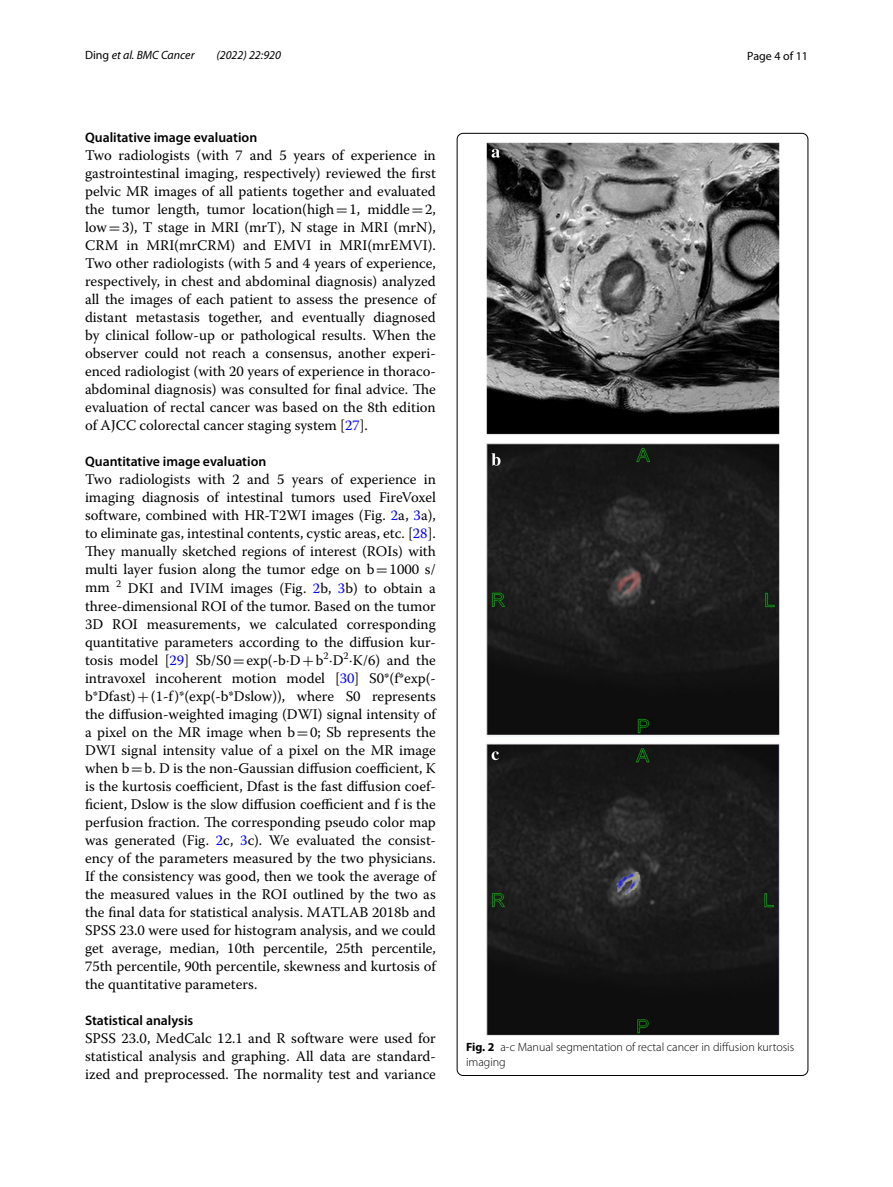
<style>
.page{position:relative;width:893px;height:1187px;background:#fff}
.page>*{position:absolute;margin:0;border:0;box-sizing:border-box;transform-origin:0 0}
.t1{font:14.7px/18px "Warnock Pro";color:#000;text-align:justify}
.t2{font:600 13.8px "Myriad Pro";color:#000}
.t3{font:300 12px/15px "Myriad Pro";color:#000}
.t4{font:italic 12px "Myriad Pro";color:#000}
.t5{font:12px "Myriad Pro";color:#000}
.s1{font-style:normal}
.s2{font-family:"MTSY"}
.s3{color:#00f}
.s4{font-weight:700}
</style>
<div class="page">
<img style="left:486px;top:142px;width:293px;height:893px">
<p class="t4" style="left:85px;top:48px;width:111px"><span class="s1">Ding</span> et al. BMC Cancer</p>
<p class="t4" style="left:216px;top:48px;width:66px">(2022) 22:920</p>
<p class="t5" style="left:747px;top:48px;width:62px">Page 4 of 11</p>
<p class="t2" style="left:85px;top:129px;width:174px">Qualitative image evaluation</p>
<p class="t1" style="left:85px;top:146px;width:352px">Two radiologists (with 7 and 5 years of experience in gastrointestinal imaging, respectively) reviewed the first pelvic MR images of all patients together and evaluated the tumor length, tumor location(high<span class="s2">=</span>1, middle<span class="s2">=</span>2, low<span class="s2">=</span>3), T stage in MRI (mrT), N stage in MRI (mrN), CRM in MRI(mrCRM) and EMVI in MRI(mrEMVI).<br>Two other radiologists (with 5 and 4 years of experience, respectively, in chest and abdominal diagnosis) analyzed all the images of each patient to assess the presence of distant metastasis together, and eventually diagnosed by clinical follow-up or pathological results. When the observer could not reach a consensus, another experi&shy;enced radiologist (with 20 years of experience in thoraco&shy;abdominal diagnosis) was consulted for final advice. The evaluation of rectal cancer was based on the 8th edition of AJCC colorectal cancer staging system [<span class="s3">27</span>].</p>
<p class="t2" style="left:85px;top:453px;width:183px">Quantitative image evaluation</p>
<p class="t1" style="left:85px;top:470px;width:352px">Two radiologists with 2 and 5 years of experience in imaging diagnosis of intestinal tumors used FireVoxel software, combined with HR-T2WI images (Fig. <span class="s3">2</span>a, <span class="s3">3</span>a), to eliminate gas, intestinal contents, cystic areas, etc. [<span class="s3">28</span>].<br>They manually sketched regions of interest (ROIs) with multi layer fusion along the tumor edge on b<span class="s2">=</span>1000 s/ mm <sup>2</sup> DKI and IVIM images (Fig. <span class="s3">2</span>b, <span class="s3">3</span>b) to obtain a three-dimensional ROI of the tumor. Based on the tumor 3D ROI measurements, we calculated corresponding quantitative parameters according to the diffusion kur&shy;tosis model [<span class="s3">29</span>] Sb/S0<span class="s2">=</span>exp(-b<span class="s2">·</span>D<span class="s2">+</span> -b<sup>2</sup><span class="s2">·</span>D<sup>2</sup><span class="s2">·</span>K/6) and the intravoxel incoherent motion model [<span class="s3">30</span>] S0*(f*exp(- b*Dfast)<span class="s2">+</span>(1-f)*(exp(-b*Dslow)), where S0 represents the diffusion-weighted imaging (DWI) signal intensity of a pixel on the MR image when b<span class="s2">=</span>0; Sb represents the DWI signal intensity value of a pixel on the MR image when b<span class="s2">=</span>b. D is the non-Gaussian diffusion coefficient, K is the kurtosis coefficient, Dfast is the fast diffusion coef&shy;ficient, Dslow is the slow diffusion coefficient and f is the perfusion fraction. The corresponding pseudo color map was generated (Fig. <span class="s3">2</span>c, <span class="s3">3</span>c). We evaluated the consist&shy;ency of the parameters measured by the two physicians.<br>If the consistency was good, then we took the average of the measured values in the ROI outlined by the two as the final data for statistical analysis. MATLAB 2018b and SPSS 23.0 were used for histogram analysis, and we could get average, median, 10th percentile, 25th percentile, 75th percentile, 90th percentile, skewness and kurtosis of the quantitative parameters.</p>
<p class="t2" style="left:85px;top:1011px;width:110px">Statistical analysis</p>
<p class="t1" style="left:85px;top:1028px;width:352px">SPSS 23.0, MedCalc 12.1 and R software were used for statistical analysis and graphing. All data are standard&shy;ized and preprocessed. The normality test and variance</p>
<p class="t3" style="left:466px;top:1039px;width:330px"><span class="s4">Fig. 2</span> a-c Manual segmentation of rectal cancer in diffusion kurtosis imaging</p>
</div>
